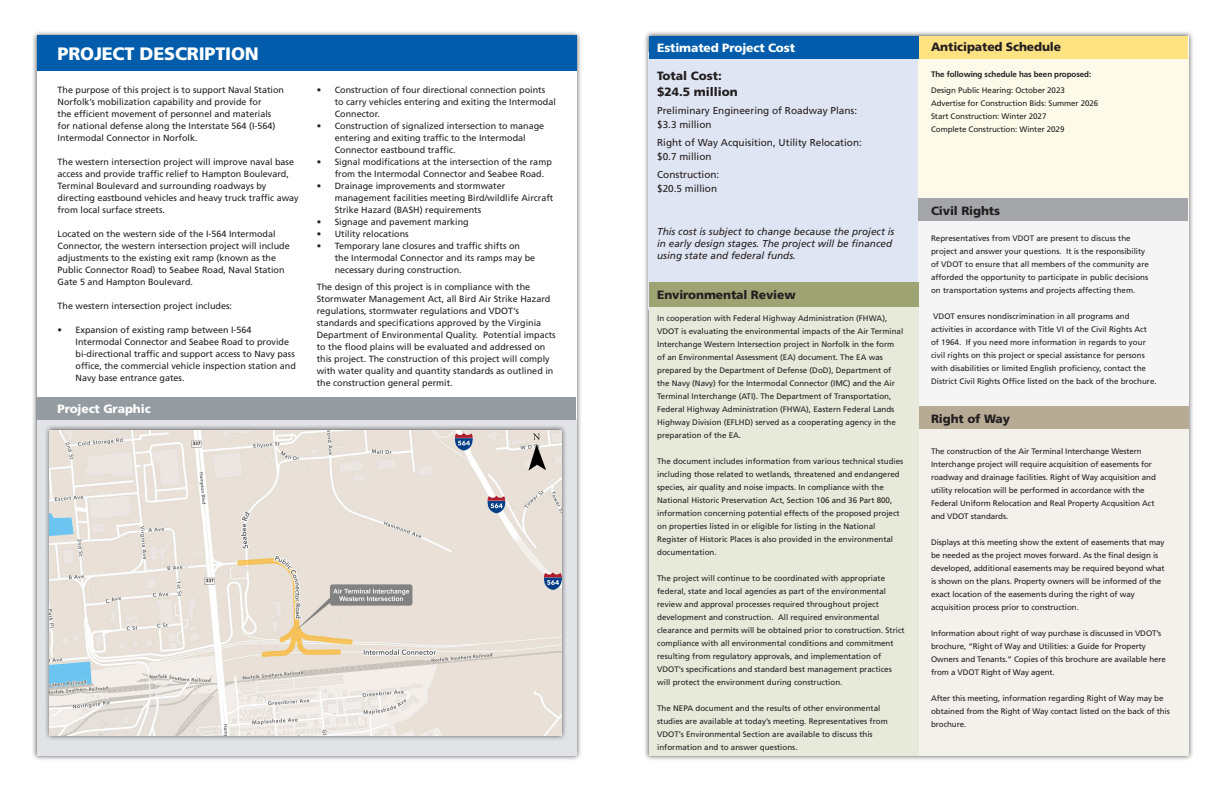
<style>
.page{position:relative;width:1224px;height:792px;background:#fff}
.page>*{position:absolute;margin:0;border:0;box-sizing:border-box;transform-origin:0 0}
.t1{font:900 18px "Frutiger LT Std";letter-spacing:-.01em;color:#fff}
.t2{font:900 12px "Frutiger LT Std";letter-spacing:-.01em;color:#231f20}
.t3{font:900 12px "Frutiger LT Std";letter-spacing:-.01em;color:#fff}
.t4{font:10px "Frutiger LT Std";color:#231f20}
.t5{font:italic 10px/12px "Frutiger LT Std";color:#231f20}
.t6{font:9px/12px "Frutiger LT Std";color:#231f20}
.t7{font:8px/13px "Frutiger LT Std";color:#231f20}
.t8{font:700 8px "Frutiger LT Std";letter-spacing:-.01em;color:#231f20}
</style>
<div class="page">
<div style="left:643px;top:30px;width:551px;height:732px;background:#231f20;opacity:.75"></div>
<div style="left:649px;top:52px;width:270px;height:257px;background:#e0e5f3"></div>
<div style="left:31px;top:30px;width:551px;height:732px;background:#231f20;opacity:.75"></div>
<div style="left:37px;top:36px;width:540px;height:720px;background:#fff"></div>
<div style="left:918px;top:209px;width:271px;height:201px;background:#f5f5f6"></div>
<div style="left:919px;top:421px;width:270px;height:335px;background:#f3f1ec"></div>
<div style="left:919px;top:406px;width:270px;height:23px;background:#b8ab95"></div>
<div style="left:649px;top:306px;width:270px;height:450px;background:#e7e9db"></div>
<div style="left:649px;top:282px;width:270px;height:25px;background:#9ea374"></div>
<div style="left:918px;top:56px;width:271px;height:150px;background:#fefae9"></div>
<div style="left:918px;top:36px;width:270px;height:22px;background:#ffe383"></div>
<div style="left:37px;top:35px;width:539px;height:36px;background:#015dab"></div>
<div style="left:37px;top:420px;width:539px;height:336px;background:#e1e3e6"></div>
<div style="left:37px;top:397px;width:539px;height:23px;background:#959ca1"></div>
<div style="left:649px;top:36px;width:269px;height:22px;background:#015dab"></div>
<div style="left:918px;top:198px;width:270px;height:23px;background:#a5a6aa"></div>
<div style="left:44px;top:425px;width:523px;height:316px;background:#231f20;opacity:.75"></div>
<img style="left:49px;top:430px;width:513px;height:306px">
<p class="t1" style="left:58px;top:43px;width:203px">PROJECT DESCRIPTION</p>
<p class="t6" style="left:58px;top:84px;width:228px">The purpose of this project is to support Naval Station Norfolk’s mobilization capability and provide for<br>the efficient movement of personnel and materials for national defense along the Interstate 564 (I-564)<br>Intermodal Connector in Norfolk.</p>
<p class="t6" style="left:58px;top:156px;width:243px">The western intersection project will improve naval base access and provide traffic relief to Hampton Boulevard, Terminal Boulevard and surrounding roadways by directing eastbound vehicles and heavy truck traffic away from local surface streets.</p>
<p class="t6" style="left:58px;top:228px;width:234px">Located on the western side of the I-564 Intermodal Connector, the western intersection project will include adjustments to the existing exit ramp (known as the Public Connector Road) to Seabee Road, Naval Station Gate 5 and Hampton Boulevard.</p>
<p class="t6" style="left:58px;top:300px;width:176px">The western intersection project includes:</p>
<p class="t6" style="left:76px;top:324px;width:222px;text-indent:-18px">• Expansion of existing ramp between I-564<br>Intermodal Connector and Seabee Road to provide bi-directional traffic and support access to Navy pass office, the commercial vehicle inspection station and Navy base entrance gates.</p>
<p class="t3" style="left:58px;top:402px;width:95px">Project Graphic</p>
<p class="t6" style="left:335px;top:84px;width:223px;text-indent:-18px">• Construction of four directional connection points to carry vehicles entering and exiting the Intermodal<br>Connector.</p>
<p class="t6" style="left:335px;top:120px;width:211px;text-indent:-18px">• Construction of signalized intersection to manage entering and exiting traffic to the Intermodal<br>Connector eastbound traffic.</p>
<p class="t6" style="left:335px;top:156px;width:219px;text-indent:-18px">• Signal modifications at the intersection of the ramp from the Intermodal Connector and Seabee Road.</p>
<p class="t6" style="left:335px;top:180px;width:220px;text-indent:-18px">• Drainage improvements and stormwater management facilities meeting Bird/wildlife Aircraft<br>Strike Hazard (BASH) requirements</p>
<p class="t6" style="left:317px;top:216px;width:154px">• Signage and pavement marking</p>
<p class="t6" style="left:317px;top:228px;width:94px">• Utility relocations</p>
<p class="t6" style="left:335px;top:240px;width:202px;text-indent:-18px">• Temporary lane closures and traffic shifts on the Intermodal Connector and its ramps may be necessary during construction.</p>
<p class="t6" style="left:317px;top:281px;width:240px">The design of this project is in compliance with the Stormwater Management Act, all Bird Air Strike Hazard regulations, stormwater regulations and VDOT’s standards and specifications approved by the Virginia Department of Environmental Quality. Potential impacts to the flood plains will be evaluated and addressed on this project. The construction of this project will comply with water quality and quantity standards as outlined in the construction general permit.</p>
<p class="t3" style="left:657px;top:40px;width:139px">Estimated Project Cost</p>
<p class="t2" style="left:657px;top:69px;width:66px">Total Cost:</p>
<p class="t2" style="left:657px;top:85px;width:82px">$24.5 million</p>
<p class="t4" style="left:657px;top:105px;width:202px">Preliminary Engineering of Roadway Plans:</p>
<p class="t4" style="left:657px;top:119px;width:56px">$3.3 million</p>
<p class="t4" style="left:657px;top:137px;width:206px">Right of Way Acquisition, Utility Relocation:</p>
<p class="t4" style="left:657px;top:151px;width:56px">$0.7 million</p>
<p class="t4" style="left:657px;top:169px;width:64px">Construction:</p>
<p class="t4" style="left:657px;top:183px;width:62px">$20.5 million</p>
<p class="t5" style="left:657px;top:226px;width:239px">This cost is subject to change because the project is in early design stages. The project will be financed using state and federal funds.</p>
<p class="t2" style="left:657px;top:287px;width:140px">Environmental Review</p>
<p class="t7" style="left:657px;top:312px;width:248px">In cooperation with Federal Highway Administration (FHWA), VDOT is evaluating the environmental impacts of the Air Terminal Interchange Western Intersection project in Norfolk in the form of an Environmental Assessment (EA) document. The EA was prepared by the Department of Defense (DoD), Department of the Navy (Navy) for the Intermodal Connector (IMC) and the Air Terminal Interchange (ATI). The Department of Transportation, Federal Highway Administration (FHWA), Eastern Federal Lands Highway Division (EFLHD) served as a cooperating agency in the preparation of the EA.</p>
<p class="t7" style="left:657px;top:455px;width:248px">The document includes information from various technical studies including those related to wetlands, threatened and endangered species, air quality and noise impacts. In compliance with the National Historic Preservation Act, Section 106 and 36 Part 800, information concerning potential effects of the proposed project on properties listed in or eligible for listing in the National Register of Historic Places is also provided in the environmental documentation.</p>
<p class="t7" style="left:657px;top:572px;width:249px">The project will continue to be coordinated with appropriate federal, state and local agencies as part of the environmental review and approval processes required throughout project development and construction. All required environmental clearance and permits will be obtained prior to construction. Strict compliance with all environmental conditions and commitment resulting from regulatory approvals, and implementation of VDOT’s specifications and standard best management practices will protect the environment during construction.</p>
<p class="t7" style="left:657px;top:702px;width:232px">The NEPA document and the results of other environmental studies are available at today’s meeting. Representatives from VDOT’s Environmental Section are available to discuss this information and to answer questions.</p>
<p class="t2" style="left:931px;top:40px;width:132px">Anticipated Schedule</p>
<p class="t8" style="left:931px;top:70px;width:162px">The following schedule has been proposed:</p>
<p class="t7" style="left:931px;top:84px;width:135px">Design Public Hearing: October 2023</p>
<p class="t7" style="left:931px;top:97px;width:169px">Advertise for Construction Bids: Summer 2026</p>
<p class="t7" style="left:931px;top:110px;width:117px">Start Construction: Winter 2027</p>
<p class="t7" style="left:931px;top:123px;width:135px">Complete Construction: Winter 2029</p>
<p class="t2" style="left:931px;top:203px;width:71px">Civil Rights</p>
<p class="t7" style="left:931px;top:231px;width:219px">Representatives from VDOT are present to discuss the project and answer your questions. It is the responsibility of VDOT to ensure that all members of the community are afforded the opportunity to participate in public decisions on transportation systems and projects affecting them.</p>
<p class="t7" style="left:931px;top:309px;width:227px">VDOT ensures nondiscrimination in all programs and activities in accordance with Title VI of the Civil Rights Act of 1964. If you need more information in regards to your civil rights on this project or special assistance for persons with disabilities or limited English proficiency, contact the District Civil Rights Office listed on the back of the brochure.</p>
<p class="t2" style="left:931px;top:412px;width:80px">Right of Way</p>
<p class="t7" style="left:931px;top:445px;width:226px">The construction of the Air Terminal Interchange Western Interchange project will require acquisition of easements for roadway and drainage facilities. Right of Way acquisition and utility relocation will be performed in accordance with the Federal Uniform Relocation and Real Property Acqusition Act and VDOT standards.</p>
<p class="t7" style="left:931px;top:536px;width:235px">Displays at this meeting show the extent of easements that may be needed as the project moves forward. As the final design is developed, additional easements may be required beyond what is shown on the plans. Property owners will be informed of the exact location of the easements during the right of way acquisition process prior to construction.</p>
<p class="t7" style="left:931px;top:627px;width:236px">Information about right of way purchase is discussed in VDOT’s brochure, “Right of Way and Utilities: a Guide for Property Owners and Tenants.” Copies of this brochure are available here from a VDOT Right of Way agent.</p>
<p class="t7" style="left:931px;top:692px;width:240px">After this meeting, information regarding Right of Way may be obtained from the Right of Way contact listed on the back of this brochure.</p>
</div>
